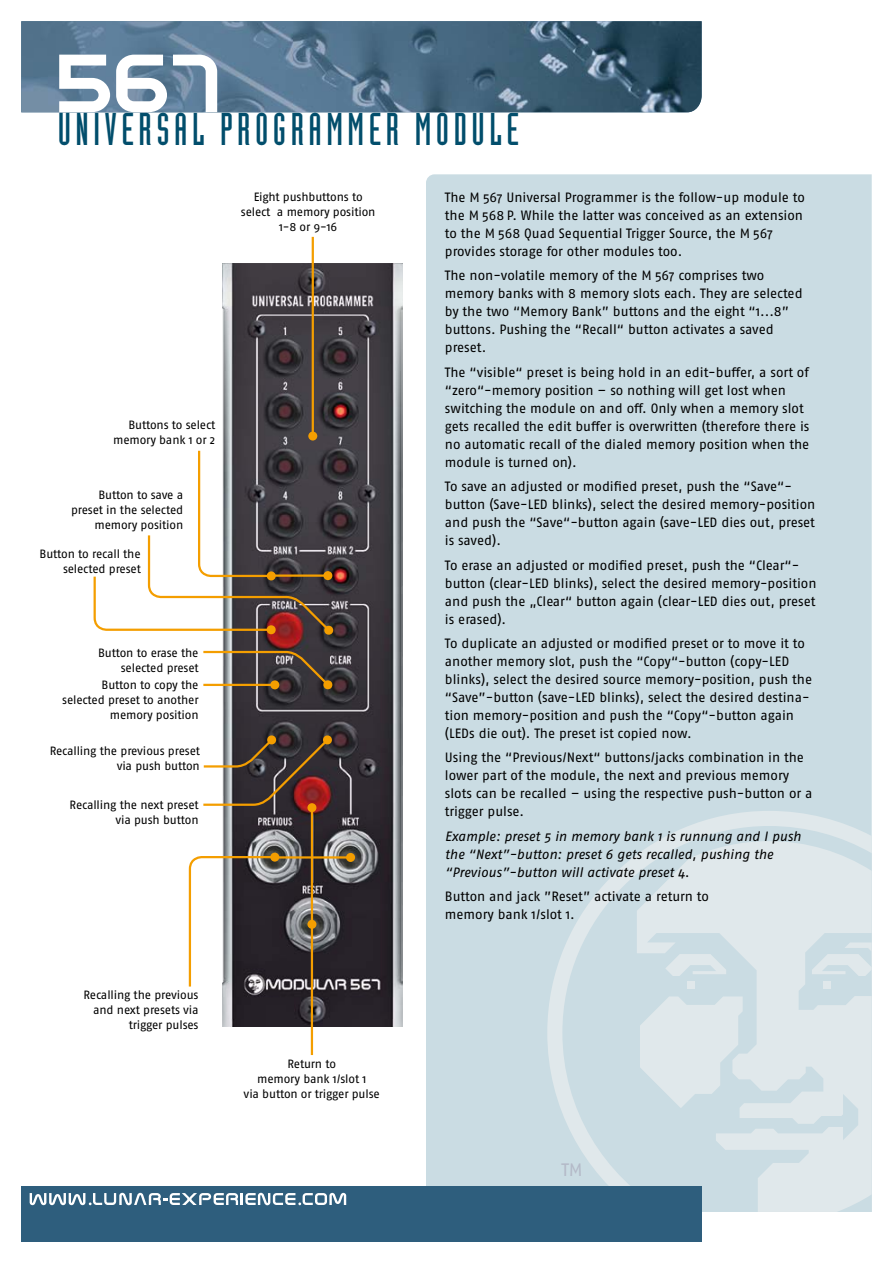
<style>
.page{position:relative;width:893px;height:1263px;background:#fff}
.page>*{position:absolute;margin:0;border:0;box-sizing:border-box;transform-origin:0 0}
.t1{font:79.5px "Nasa Font Two";color:#fff}
.t2{font:45px "Industria Solid";letter-spacing:.1em;color:#024e6c}
.t3{font:18px "Fago Pro";color:#b4bac8}
.t4{font:13.5px/18px "Fago Pro";color:#000}
.t5{font:italic 13.5px/18px "Fago Pro";letter-spacing:-.005em;color:#000}
.t6{font:12px/15px "Fago Pro";letter-spacing:-.015em;color:#000;text-align:right}
</style>
<div class="page">
<div style="left:426px;top:174px;width:446px;height:1012px;background:#cadce3"></div>
<img style="left:21px;top:21px;width:681px;height:91px">
<svg style="left:547px;top:811px;width:325px;height:375px;background:#d0dfe5"></svg>
<svg style="left:562px;top:826px;width:310px;height:360px;background:#cddee4"></svg>
<svg style="left:637px;top:841px;width:235px;height:371px;background:#d8e3e8"></svg>
<svg style="left:799px;top:933px;width:73px;height:77px;background:#d1e0e5"></svg>
<div style="left:823px;top:981px;width:7px;height:7px;background:#e0e8eb"></div>
<div style="left:21px;top:1186px;width:681px;height:56px;background:#2e5e7d"></div>
<svg style="left:30px;top:1193px;width:316px;height:12px"></svg>
<img style="left:222px;top:264px;width:180px;height:763px">
<svg style="left:188px;top:855px;width:89px;height:134px"></svg>
<div style="left:270px;top:853px;width:9px;height:9px;background:#f49e00;border-radius:50%"></div>
<hr style="left:312px;top:237px;width:2px;height:199px;background:#f49e00">
<div style="left:308px;top:431px;width:9px;height:9px;background:#f49e00;border-radius:50%"></div>
<svg style="left:203px;top:735px;width:129px;height:72px;background:#705a54"></svg>
<svg style="left:93px;top:448px;width:241px;height:187px"></svg>
<svg style="left:203px;top:650px;width:130px;height:40px;background:#736659"></svg>
<hr style="left:272px;top:574px;width:56px;height:3px;background:#f49e00">
<div style="left:323px;top:571px;width:9px;height:9px;background:#f49e00;border-radius:50%"></div>
<hr style="left:276px;top:856px;width:75px;height:2px;background:#f49e00">
<div style="left:346px;top:853px;width:9px;height:9px;background:#f49e00;border-radius:50%"></div>
<hr style="left:311px;top:924px;width:2px;height:131px;background:#f49e00">
<div style="left:307px;top:920px;width:9px;height:9px;background:#f49e00;border-radius:50%"></div>
<hr style="left:311px;top:808px;width:2px;height:117px;background:#f49e00">
<div style="left:307px;top:803px;width:9px;height:9px;background:#f49e00;border-radius:50%"></div>
<h1 class="t1" style="left:52px;top:48px;width:180px">567</h1>
<h2 class="t2" style="left:58px;top:104px;width:462px">UNIVERSAL PROGRAMMER MODULE</h2>
<p class="t6" style="left:241px;top:189px;width:136px;text-align:center">Eight pushbuttons to select a memory position<br>1-8 or 9-16</p>
<p class="t6" style="left:113px;top:418px;width:104px">Buttons to select memory bank 1 or 2</p>
<p class="t6" style="left:71px;top:487px;width:114px">Button to save a preset in the selected memory position</p>
<p class="t6" style="left:40px;top:546px;width:103px">Button to recall the selected preset</p>
<p class="t6" style="left:98px;top:645px;width:102px">Button to erase the selected preset</p>
<p class="t6" style="left:62px;top:677px;width:138px">Button to copy the selected preset to another memory position</p>
<p class="t6" style="left:50px;top:743px;width:152px">Recalling the previous preset via push button</p>
<p class="t6" style="left:70px;top:797px;width:131px">Recalling the next preset via push button</p>
<p class="t6" style="left:84px;top:987px;width:117px">Recalling the previous and next presets via trigger pulses</p>
<p class="t6" style="left:244px;top:1057px;width:138px;text-align:center">Return to<br>memory bank 1/slot 1<br>via button or trigger pulse</p>
<p class="t4" style="left:445px;top:188px;width:362px">The M 567 Universal Programmer is the follow-up module to the M 568 P. While the latter was conceived as an extension to the M 568 Quad Sequential Trigger Source, the M 567 provides storage for other modules too.</p>
<p class="t4" style="left:445px;top:267px;width:359px">The non-volatile memory of the M 567 comprises two memory banks with 8 memory slots each. They are selected by the two “Memory Bank” buttons and the eight “1...8” buttons. Pushing the “Recall“ button activates a saved preset.</p>
<p class="t4" style="left:445px;top:363px;width:366px">The “visible“ preset is being hold in an edit-buffer, a sort of “zero“-memory position – so nothing will get lost when switching the module on and off. Only when a memory slot gets recalled the edit buffer is overwritten (therefore there is no automatic recall of the dialed memory position when the module is turned on).</p>
<p class="t4" style="left:445px;top:477px;width:372px">To save an adjusted or modified preset, push the “Save“- button (Save-LED blinks), select the desired memory-position and push the “Save“-button again (save-LED dies out, preset is saved).</p>
<p class="t4" style="left:445px;top:556px;width:373px">To erase an adjusted or modified preset, push the “Clear“- button (clear-LED blinks), select the desired memory-position and push the „Clear“ button again (clear-LED dies out, preset is erased).</p>
<p class="t4" style="left:445px;top:634px;width:369px">To duplicate an adjusted or modified preset or to move it to another memory slot, push the “Copy“-button (copy-LED blinks), select the desired source memory-position, push the “Save”-button (save-LED blinks), select the desired destina&shy;tion memory-position and push the “Copy“-button again (LEDs die out). The preset ist copied now.</p>
<p class="t4" style="left:445px;top:749px;width:369px">Using the “Previous/Next“ buttons/jacks combination in the lower part of the module, the next and previous memory slots can be recalled – using the respective push-button or a trigger pulse.</p>
<p class="t5" style="left:445px;top:827px;width:358px">Example: preset 5 in memory bank 1 is runnung and I push the “Next”-button: preset 6 gets recalled, pushing the “Previous”-button will activate preset 4.</p>
<p class="t4" style="left:445px;top:887px;width:266px">Button and jack ”Reset” activate a return to memory bank 1/slot 1.</p>
<h3 class="t3" style="left:561px;top:1159px;width:23px">TM</h3>
</div>
